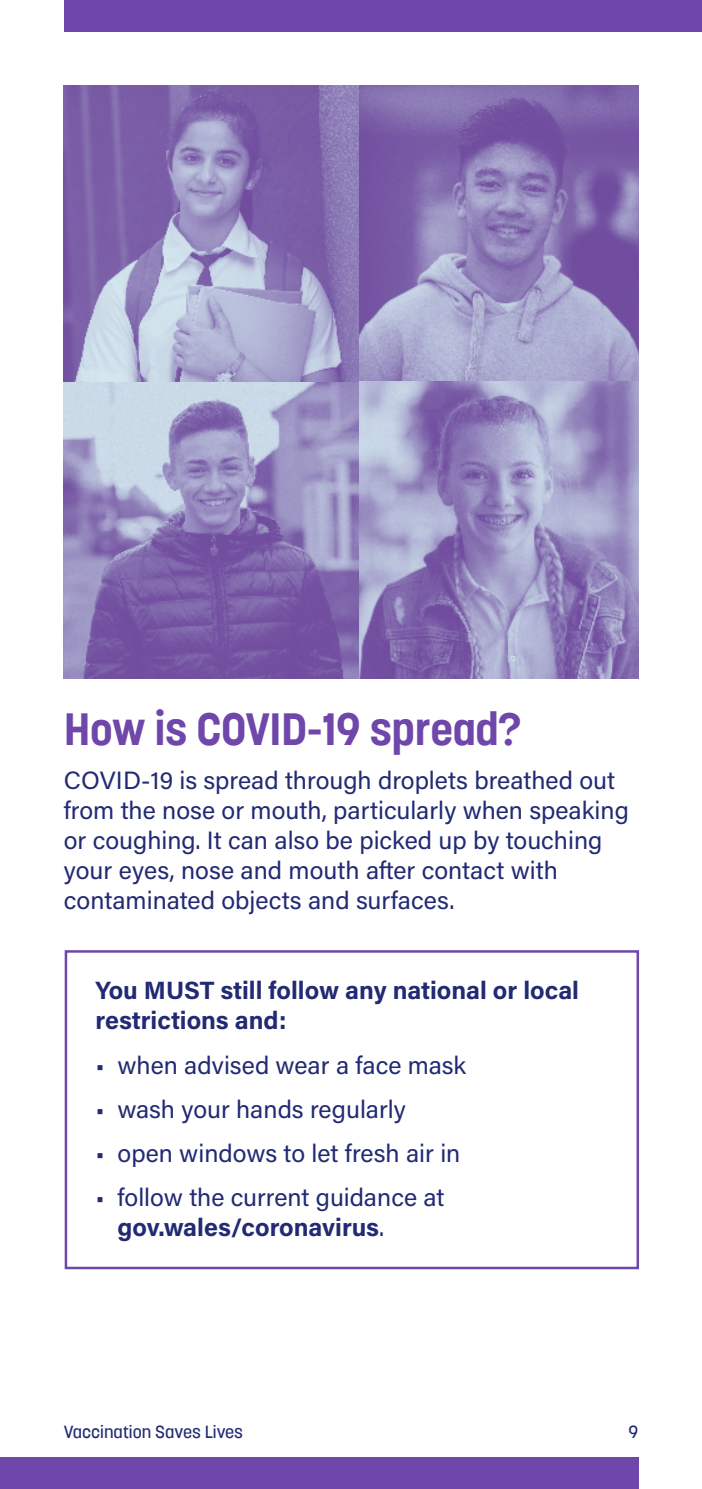
<style>
.page{position:relative;width:702px;height:1489px;background:#fff}
.page>*{position:absolute;margin:0;border:0;box-sizing:border-box;transform-origin:0 0}
.t1{font:700 45px "Korolev W01";letter-spacing:-.01em;color:#6f46a9}
.t2{font:25px/30px "Acumin Pro";color:#212a73}
.t3{font:700 25px/30px "Acumin Pro";color:#212a73}
.t4{font:500 17.5px "Korolev W01";color:#212a73}
.s1{font-weight:700}
</style>
<div class="page">
<img style="left:64px;top:381px;width:295px;height:297px">
<svg style="left:64px;top:85px;width:295px;height:296px;background:#9486bc"></svg>
<svg style="left:359px;top:85px;width:279px;height:296px;background:#8e7eb8"></svg>
<svg style="left:359px;top:381px;width:279px;height:297px;background:#998fc0"></svg>
<div style="left:65px;top:950px;width:574px;height:319px;border:2px solid #6f46a9"></div>
<div style="left:64px;top:0;width:638px;height:32px;background:#6f46a9"></div>
<div style="left:0;top:1456px;width:638px;height:32px;background:#6f46a9"></div>
<h1 class="t1" style="left:64px;top:701px;width:459px">How is COVID-19 spread?</h1>
<p class="t2" style="left:64px;top:764px;width:566px">COVID-19 is spread through droplets breathed out from the nose or mouth, particularly when speaking or coughing. It can also be picked up by touching your eyes, nose and mouth after contact with contaminated objects and surfaces.</p>
<p class="t3" style="left:96px;top:974px;width:485px">You MUST still follow any national or local restrictions and:</p>
<p class="t2" style="left:96px;top:1048px;width:372px">• when advised wear a face mask</p>
<p class="t2" style="left:96px;top:1092px;width:312px">• wash your hands regularly</p>
<p class="t2" style="left:96px;top:1137px;width:366px">• open windows to let fresh air in</p>
<p class="t2" style="left:118px;top:1181px;width:328px;text-indent:-22px">• follow the current guidance at <span class="s1">gov.wales/coronavirus</span>.</p>
<p class="t4" style="left:64px;top:1421px;width:181px">Vaccination Saves Lives</p>
<p class="t4" style="left:628px;top:1421px;width:11px">9</p>
</div>
